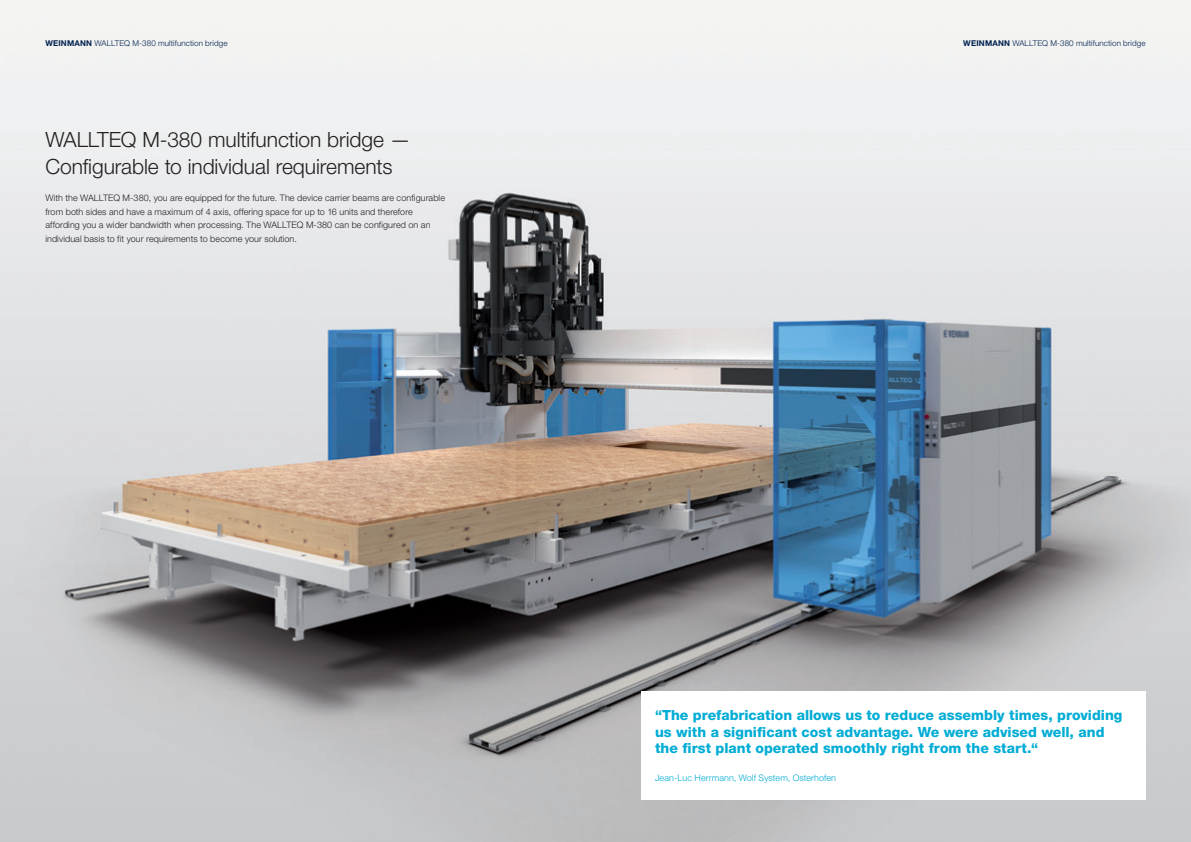
<style>
.page{position:relative;width:1191px;height:842px;background:#fff}
.page>*{position:absolute;margin:0;border:0;box-sizing:border-box;transform-origin:0 0}
._01_Headline_21pt_25{font:300 21px/27.2px "Helvetica Neue LTW1 G";letter-spacing:-.005em;color:#231f20}
._01_Headline_14pt_16{font:800 14px/16.8px "Helvetica Neue LTW1 G";color:#00acd5}
._03_Copy_9pt_light_A{font:300 9px/13.6px "Helvetica Neue LTW1 G";letter-spacing:.01em;color:#231f20}
._03_Copy_9pt_light_h{font:300 9px "Helvetica Neue LTW1 G";letter-spacing:.01em;color:#00acd5}
.Musterseiten_Rubrike{font:300 8px "Helvetica Neue LTW1 G";letter-spacing:.015em;color:#00214f}
.s1{font-weight:700}
</style>
<div class="page">
<img style="left:0;top:0;width:1191px;height:842px">
<div style="left:641px;top:691px;width:504px;height:109px;background:#fff"></div>
<p class="Musterseiten_Rubrike" style="left:45px;top:39px;width:184px"><span class="s1">WEINMANN</span> WALLTEQ M-380 multifunction bridge</p>
<p class="Musterseiten_Rubrike" style="left:963px;top:39px;width:184px"><span class="s1">WEINMANN</span> WALLTEQ M-380 multifunction bridge</p>
<p class="_01_Headline_21pt_25" style="left:45px;top:126px;width:367px">WALLTEQ M-380 multifunction bridge —<br>Configurable to individual requirements</p>
<p class="_03_Copy_9pt_light_A" style="left:45px;top:191px;width:401px">With the WALLTEQ M-380, you are equipped for the future. The device carrier beams are configurable from both sides and have a maximum of 4 axis, offering space for up to 16 units and therefore affording you a wider bandwidth when processing. The WALLTEQ M-380 can be configured on an individual basis to fit your requirements to become your solution.</p>
<p class="_01_Headline_14pt_16" style="left:655px;top:706px;width:469px">“The prefabrication allows us to reduce assembly times, providing us with a significant cost advantage. We were advised well, and the first plant operated smoothly right from the start.“</p>
<p class="_03_Copy_9pt_light_h" style="left:655px;top:772px;width:183px">Jean-Luc Herrmann, Wolf System, Osterhofen</p>
</div>
